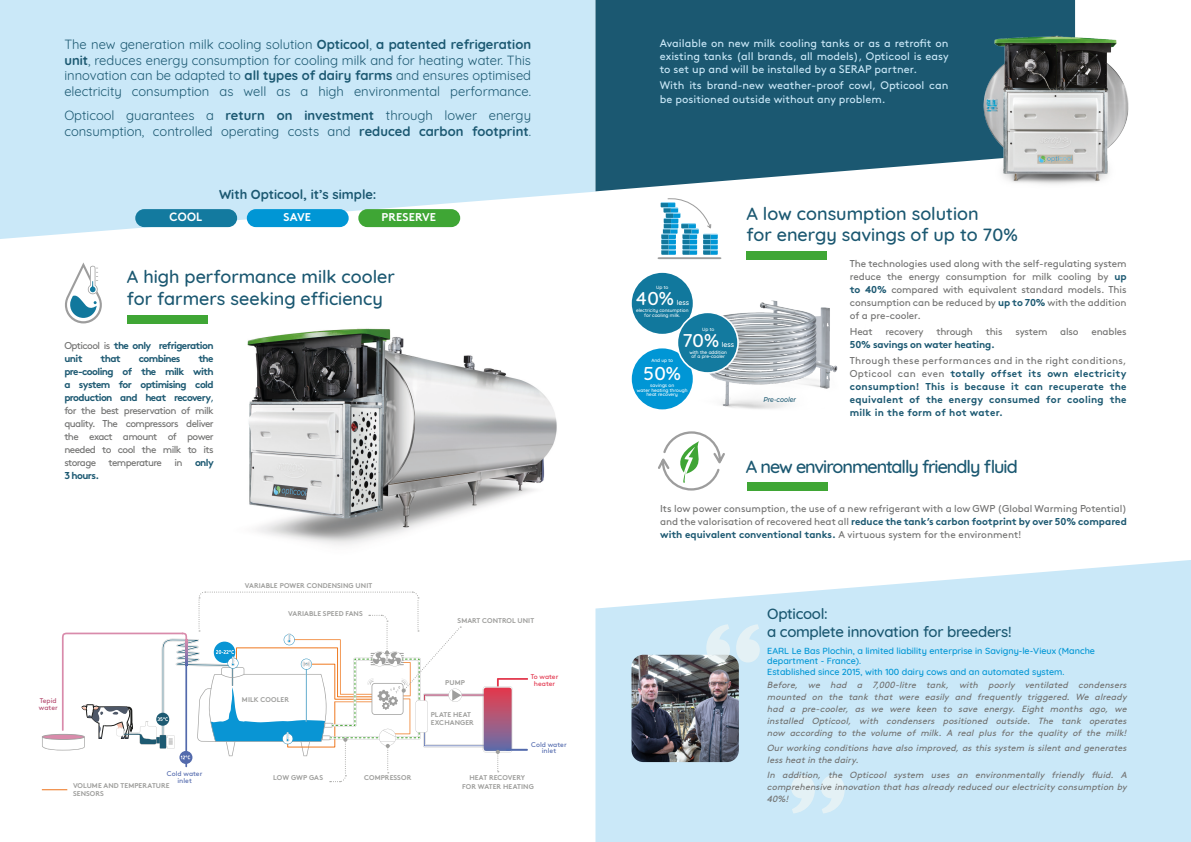
<style>
.page{position:relative;width:1191px;height:842px;background:#fff}
.page>*{position:absolute;margin:0;border:0;box-sizing:border-box;transform-origin:0 0}
.t1{font:500 18.9px "Quicksand";color:#fff}
.t2{font:500 18.8px "Quicksand";color:#fff}
.t3{font:500 18px/21.6px "Quicksand";color:#1b5871}
.t4{font:500 18px "Quicksand";letter-spacing:-.055em;color:#1b5871}
.t5{font:500 15px/18px "Quicksand";letter-spacing:-.02em;color:#1b5871}
.t6{font:13px/15.6px "Quicksand";color:#1b5871;text-align:justify}
.t7{font:700 13px "Quicksand";color:#1b5871}
.t8{font:700 12px "Brown Pro";color:#fff;scale:.94 1}
.t9{font:700 11.3px "Brown Pro";letter-spacing:.01em;color:#fff}
.t10{font:11px/13.2px "Brown Pro";color:#cae8f8;text-align:justify}
.t11{font:10px/13px "Brown Pro";letter-spacing:-.02em;color:#717170;text-align:justify}
.t12{font:700 10px/13px "Brown Pro";letter-spacing:-.02em;color:#1b5871;text-align:justify}
.t13{font:700 10px/13px "Brown Pro";letter-spacing:-.06em;color:#1b5871}
.t14{font:italic 9px/12px "Brown Pro";color:#717170;text-align:justify}
.t15{font:500 9px/10.4px "Quicksand";color:#0096d5}
.t16{font:italic 500 7px "Montserrat";color:#1b5871;scale:.89 1}
.t17{font:500 7px "Quicksand";color:#fff}
.t18{font:700 6.9px/8.3px "Brown Pro";letter-spacing:.01em;color:#9f9f9d}
.t19{font:6.9px/6.9px "Brown Pro";color:#5269ad;text-align:center}
.t20{font:6.9px/6.9px "Brown Pro";color:#e2344c;text-align:center}
.t21{font:6.9px/6.9px "Brown Pro";color:#b2476c}
.t22{font:500 4.8px/4.8px "Quicksand";color:#fff;text-align:center}
.t23{font:500 4.7px "Quicksand";color:#fff}
.s1{font-weight:700}
.s2{font-weight:400;color:#717170}
.s3{font-weight:700;color:#1b5871}
.s4{color:#1b5871}
</style>
<div class="page">
<img style="left:247px;top:328px;width:310px;height:218px">
<svg style="left:0;top:0;width:595px;height:239px;background:#cee9f8"></svg>
<svg style="left:595px;top:560px;width:596px;height:282px;background:#cfeaf8"></svg>
<svg style="left:595px;top:0;width:352px;height:191px;background:#2f677e"></svg>
<div style="left:127px;top:315px;width:80px;height:8px;background:#3fa635"></div>
<svg style="left:65px;top:262px;width:37px;height:61px"></svg>
<div style="left:746px;top:482px;width:81px;height:9px;background:#3fa635"></div>
<svg style="left:658px;top:431px;width:67px;height:60px"></svg>
<svg style="left:791px;top:775px;width:53px;height:38px;background:#d9edf6"></svg>
<div style="left:135px;top:209px;width:102px;height:18px;background:#137a9f;border-radius:9px"></div>
<div style="left:247px;top:209px;width:102px;height:18px;background:#0096d5;border-radius:9px"></div>
<div style="left:358px;top:209px;width:102px;height:18px;background:#3fa635;border-radius:9px"></div>
<img style="left:947px;top:0;width:182px;height:185px">
<div style="left:746px;top:251px;width:81px;height:8px;background:#3fa635"></div>
<svg style="left:657px;top:198px;width:64px;height:61px"></svg>
<img style="left:691px;top:259px;width:147px;height:150px">
<img style="left:631px;top:655px;width:108px;height:107px">
<svg style="left:706px;top:624px;width:54px;height:38px;background:#d5e7ef"></svg>
<svg style="left:42px;top:789px;width:25px;height:1px"></svg>
<div style="left:632px;top:273px;width:61px;height:61px;background:#11789d;border-radius:50%"></div>
<div style="left:632px;top:348px;width:61px;height:61px;background:#0096d5;border-radius:50%"></div>
<div style="left:677px;top:312px;width:61px;height:61px;background:#137a9f;border-radius:50%"></div>
<div style="left:676px;top:311px;width:63px;height:63px;border:2px solid #fff;border-radius:50%"></div>
<svg style="left:42px;top:591px;width:486px;height:192px"></svg>
<p class="t6" style="left:64px;top:35px;width:468px">The new generation milk cooling solution <span class="s1">Opticool</span>, <span class="s1">a patented refrigeration unit</span>, reduces energy consumption for cooling milk and for heating water. This innovation can be adapted to <span class="s1">all types of dairy farms</span> and ensures optimised electricity consumption as well as a high environmental performance.</p>
<p class="t6" style="left:64px;top:106px;width:468px">Opticool guarantees a <span class="s1">return on investment</span> through lower energy consumption, controlled operating costs and <span class="s1">reduced carbon footprint</span>.</p>
<p class="t7" style="left:219px;top:184px;width:159px">With Opticool, it’s simple:</p>
<p class="t8" style="left:170px;top:207px;width:36px">COOL</p>
<p class="t9" style="left:283px;top:208px;width:29px">SAVE</p>
<p class="t9" style="left:381px;top:208px;width:56px">PRESERVE</p>
<p class="t3" style="left:127px;top:264px;width:269px">A high performance milk cooler for farmers seeking efficiency</p>
<p class="t13" style="left:64px;top:338px;width:151px"><span class="s2">Opticool is</span> the only refrigeration unit</p>
<p class="t12" style="left:101px;top:351px;width:22px">that</p>
<p class="t13" style="left:139px;top:351px;width:43px">combines</p>
<p class="t11" style="left:64px;top:351px;width:151px;text-indent:134px"><span class="s3">the pre-cooling of the milk with a system for optimising cold production and heat recovery</span><span class="s4">, </span>for the best preservation of milk quality. The compressors deliver the exact amount of power needed to cool the milk to its storage temperature in <span class="s3">only 3 hours.</span></p>
<p class="t21" style="left:39px;top:696px;width:20px">Tepid water</p>
<p class="t19" style="left:167px;top:769px;width:37px">Cold water inlet</p>
<p class="t18" style="left:73px;top:780px;width:98px">VOLUME AND TEMPERATURE<br>SENSORS</p>
<p class="t18" style="left:245px;top:581px;width:129px">VARIABLE POWER CONDENSING UNIT</p>
<p class="t18" style="left:288px;top:608px;width:76px">VARIABLE SPEED FANS</p>
<p class="t18" style="left:242px;top:694px;width:49px">MILK COOLER</p>
<p class="t18" style="left:457px;top:616px;width:78px">SMART CONTROL UNIT</p>
<p class="t18" style="left:445px;top:677px;width:21px">PUMP</p>
<p class="t18" style="left:431px;top:710px;width:45px">PLATE HEAT<br>EXCHANGER</p>
<p class="t20" style="left:531px;top:672px;width:29px">To water heater</p>
<p class="t19" style="left:531px;top:740px;width:37px">Cold water inlet</p>
<p class="t18" style="left:273px;top:773px;width:51px">LOW GWP GAS</p>
<p class="t18" style="left:364px;top:773px;width:49px">COMPRESSOR</p>
<p class="t18" style="left:462px;top:773px;width:73px;text-align:center">HEAT RECOVERY<br>FOR WATER HEATING</p>
<p class="t10" style="left:660px;top:36px;width:290px">Available on new milk cooling tanks or as a retrofit on existing tanks (all brands, all models), Opticool is easy to set up and will be installed by a SERAP partner.</p>
<p class="t10" style="left:660px;top:78px;width:290px">With its brand-new weather-proof cowl, Opticool can be positioned outside without any problem.</p>
<p class="t22" style="left:656px;top:285px;width:14px">Up to</p>
<p class="t1" style="left:635px;top:283px;width:40px">40%</p>
<p class="t17" style="left:677px;top:297px;width:14px">less</p>
<p class="t22" style="left:636px;top:307px;width:54px">electricity consumption for cooling milk.</p>
<p class="t23" style="left:702px;top:325px;width:14px">Up to</p>
<p class="t2" style="left:682px;top:325px;width:38px">70%</p>
<p class="t17" style="left:722px;top:338px;width:14px">less</p>
<p class="t22" style="left:689px;top:349px;width:39px">with the addition of a pre-cooler</p>
<p class="t22" style="left:651px;top:357px;width:23px">And up to</p>
<p class="t1" style="left:643px;top:358px;width:39px">50%</p>
<p class="t22" style="left:637px;top:382px;width:52px">savings on<br>water heating through heat recovery</p>
<p class="t3" style="left:746px;top:201px;width:273px">A low consumption solution<br>for energy savings of up to 70%</p>
<p class="t16" style="left:763px;top:395px;width:38px">Pre-cooler</p>
<p class="t11" style="left:850px;top:256px;width:278px">The technologies used along with the self-regulating system reduce the energy consumption for milk cooling by <span class="s3">up to 40%</span> compared with equivalent standard models. This consumption can be reduced by <span class="s3">up to 70%</span> with the addition of a pre-cooler.</p>
<p class="t11" style="left:850px;top:324px;width:24px">Heat</p>
<p class="t11" style="left:885px;top:324px;width:40px">recovery</p>
<p class="t11" style="left:936px;top:324px;width:38px">through</p>
<p class="t11" style="left:985px;top:324px;width:18px">this</p>
<p class="t11" style="left:1015px;top:324px;width:33px">system</p>
<p class="t11" style="left:1060px;top:324px;width:20px">also</p>
<p class="t11" style="left:1091px;top:324px;width:37px">enables</p>
<p class="t12" style="left:850px;top:336px;width:146px">50% savings on water heating.</p>
<p class="t12" style="left:850px;top:352px;width:278px"><span class="s2">Through these performances and in the right conditions, Opticool can even</span> totally offset its own electricity consumption! This is because it can recuperate the equivalent of the energy consumed for cooling the milk in the form of hot water.</p>
<p class="t4" style="left:746px;top:452px;width:273px">A new environmentally friendly fluid</p>
<p class="t11" style="left:660px;top:502px;width:468px">Its low power consumption, the use of a new refrigerant with a low GWP (Global Warming Potential) and the valorisation of recovered heat all <span class="s3">reduce the tank’s carbon footprint by over 50% compared with equivalent conventional tanks.</span> A virtuous system for the environment!</p>
<p class="t5" style="left:767px;top:603px;width:246px">Opticool:<br>a complete innovation for breeders!</p>
<p class="t15" style="left:767px;top:645px;width:329px">EARL Le Bas Plochin, a limited liability enterprise in Savigny-le-Vieux (Manche department - France).<br>Established since 2015, with 100 dairy cows and an automated system.</p>
<p class="t14" style="left:767px;top:678px;width:364px">Before, we had a 7,000-litre tank, with poorly ventilated condensers mounted on the tank that were easily and frequently triggered. We already had a pre-cooler, as we were keen to save energy. Eight months ago, we installed Opticool, with condensers positioned outside. The tank operates now according to the volume of milk. A real plus for the quality of the milk!</p>
<p class="t14" style="left:767px;top:741px;width:364px">Our working conditions have also improved, as this system is silent and generates lessheatin the dairy.</p>
<p class="t14" style="left:767px;top:768px;width:364px">In addition, the Opticool system uses an environmentally friendly fluid. A comprehensive innovation thathasalreadyreduced ourelectricityconsumption by 40%!</p>
</div>
